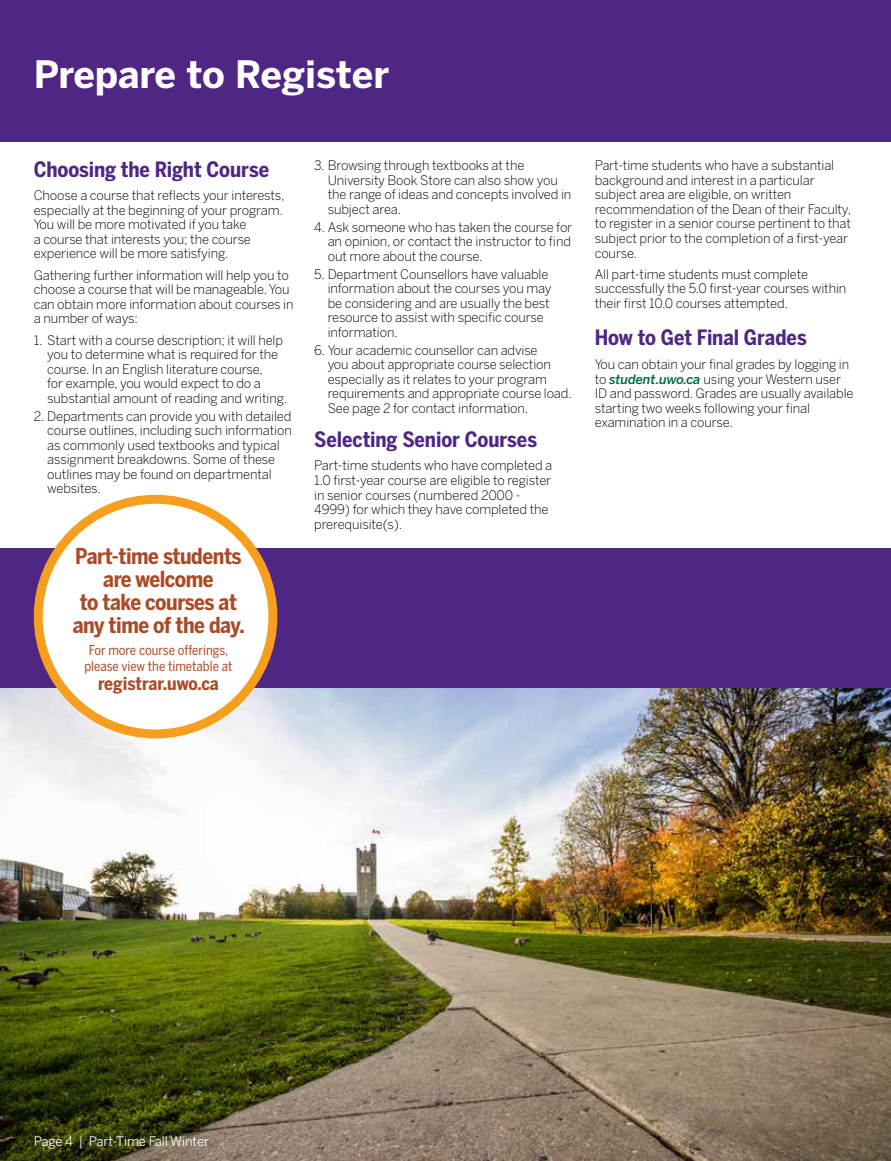
<style>
.page{position:relative;width:891px;height:1161px;background:#fff}
.page>*{position:absolute;margin:0;border:0;box-sizing:border-box;transform-origin:0 0}
.t1{font:700 37.5px "Benton Sans";letter-spacing:-.005em;color:#fff}
.t2{font:700 21.9px/23.2px "Benton Sans Cond";letter-spacing:-.02em;color:#aa4b28;text-align:center}
.t3{font:700 21px "Benton Sans Cond";letter-spacing:-.005em;color:#4f2683}
.t4{font:700 18px "Benton Sans Cond";color:#aa4b28}
.t5{font:13.5px/16.2px "Benton Sans Cond";color:#aa4b28;text-align:center}
.t6{font:300 13.05px/14.5px "Benton Sans";letter-spacing:-.01em;color:#000}
.t7{font:13.05px "Benton Sans";letter-spacing:-.01em;color:#fff}
.s1{font-weight:500;font-style:italic;color:#006845}
</style>
<div class="page">
<div style="left:0;top:0;width:891px;height:141px;background:#4f2683"></div>
<img style="left:0;top:687px;width:891px;height:474px">
<div style="left:0;top:548px;width:891px;height:139px;background:#4f2683"></div>
<div style="left:38px;top:499px;width:235px;height:235px;background:#fff;border-radius:50%"></div>
<div style="left:34px;top:495px;width:243px;height:243px;border:9px solid #f69e1d;border-radius:50%"></div>
<h1 class="t1" style="left:34px;top:52px;width:357px">Prepare to Register</h1>
<h3 class="t3" style="left:34px;top:157px;width:237px">Choosing the Right Course</h3>
<p class="t6" style="left:34px;top:188px;width:252px">Choose a course that reflects your interests, especially at the beginning of your program.<br>You will be more motivated if you take<br>a course that interests you; the course experience will be more satisfying.</p>
<p class="t6" style="left:34px;top:268px;width:261px">Gathering further information will help you to choose a course that will be manageable. You can obtain more information about courses in a number of ways:</p>
<p class="t6" style="left:47px;top:333px;width:242px;text-indent:-13px">1. Start with a course description; it will help you to determine what is required for the course. In an English literature course,<br>for example, you would expect to do a substantial amount of reading and writing.</p>
<p class="t6" style="left:47px;top:409px;width:246px;text-indent:-13px">2. Departments can provide you with detailed course outlines, including such information as commonly used textbooks and typical assignment breakdowns. Some of these outlines may be found on departmental websites.</p>
<h2 class="t2" style="left:73px;top:544px;width:174px">Part-time students are welcome<br>to take courses at any time of the day.</h2>
<p class="t5" style="left:84px;top:642px;width:150px">For more course offerings, please view the timetable at</p>
<h3 class="t4" style="left:98px;top:673px;width:122px">registrar.uwo.ca</h3>
<p class="t6" style="left:328px;top:158px;width:245px;text-indent:-13px">3. Browsing through textbooks at the University Book Store can also show you the range of ideas and concepts involved in subject area.</p>
<p class="t6" style="left:328px;top:220px;width:246px;text-align:justify;text-indent:-13px">4. Ask someone who has taken the course for an opinion, or contact the instructor to find out more about the course.</p>
<p class="t6" style="left:328px;top:266px;width:225px;text-indent:-13px">5. Department Counsellors have valuable information about the courses you may be considering and are usually the best resource to assist with specific course information.</p>
<p class="t6" style="left:328px;top:342px;width:246px;text-indent:-13px">6. Your academic counsellor can advise<br>you about appropriate course selection especially as it relates to your program requirements and appropriate course load.<br>See page 2 for contact information.</p>
<h3 class="t3" style="left:314px;top:427px;width:224px">Selecting Senior Courses</h3>
<p class="t6" style="left:314px;top:458px;width:240px">Part-time students who have completed a 1.0 first-year course are eligible to register in senior courses (numbered 2000 - 4999) for which they have completed the prerequisite(s).</p>
<p class="t6" style="left:595px;top:158px;width:258px">Part-time students who have a substantial background and interest in a particular subject area are eligible, on written recommendation of the Dean of their Faculty, to register in a senior course pertinent to that subject prior to the completion of a first-year course.</p>
<p class="t6" style="left:595px;top:267px;width:253px">All part-time students must complete successfully the 5.0 first-year courses within their first 10.0 courses attempted.</p>
<h3 class="t3" style="left:595px;top:325px;width:214px">How to Get Final Grades</h3>
<p class="t6" style="left:595px;top:357px;width:260px">You can obtain your final grades by logging in to <span class="s1">student.uwo.ca</span> using your Western user ID and password. Grades are usually available starting two weeks following your final examination in a course.</p>
<p class="t7" style="left:34px;top:1133px;width:177px">Page 4 | Part-Time Fall Winter</p>
</div>
